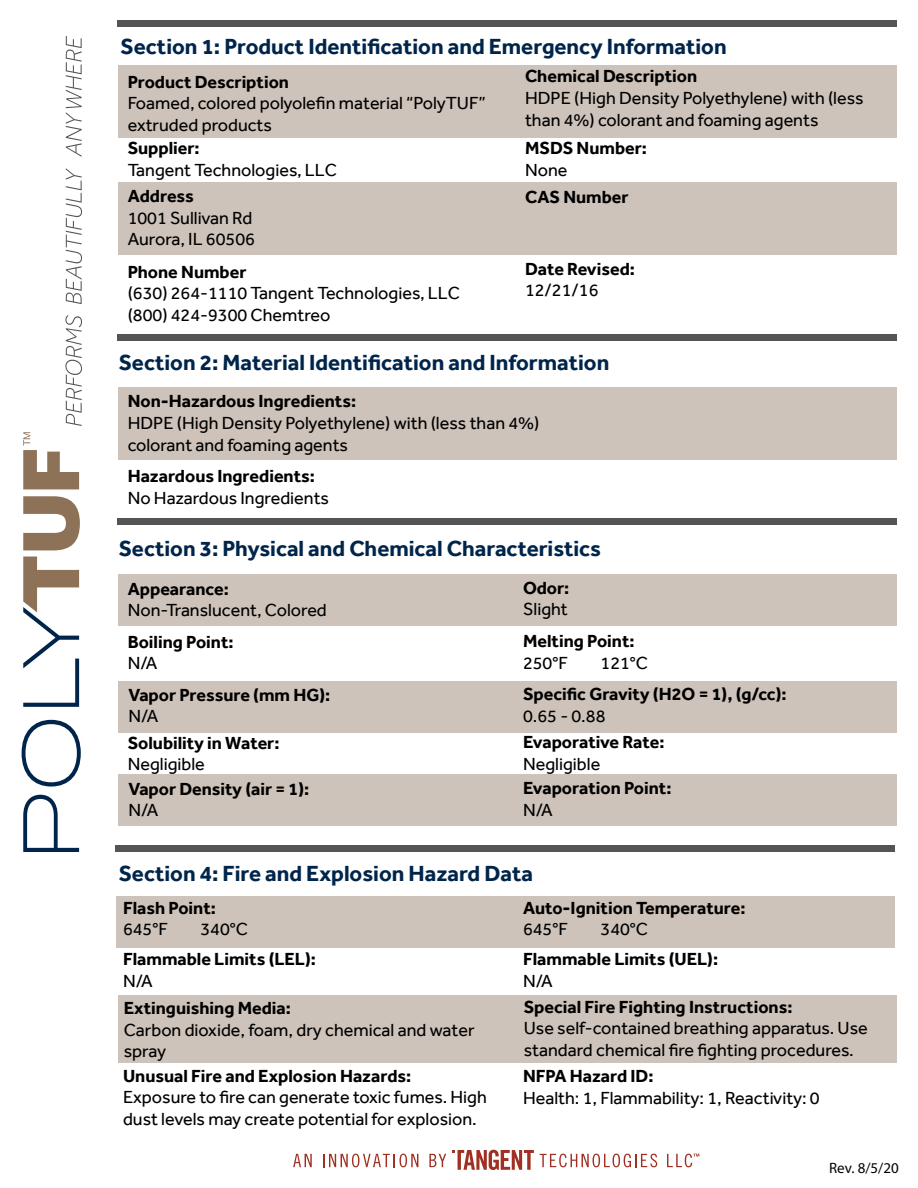
<style>
.page{position:relative;width:918px;height:1188px;background:#fff}
.page>*{position:absolute;margin:0;border:0;box-sizing:border-box;transform-origin:0 0}
.t1{font:700 22.5px "Effra";color:#00254a}
.t2{font:18px/21.6px "Effra";color:#000}
.t3{font:700 18px "Effra";color:#000}
.t4{font:15px "Myriad Pro";color:#000}
</style>
<div class="page">
<div style="left:118px;top:995px;width:778px;height:67px;background:#cec3ba"></div>
<svg style="left:23px;top:795px;width:56px;height:57px"></svg>
<svg style="left:22px;top:720px;width:59px;height:67px"></svg>
<svg style="left:23px;top:557px;width:56px;height:150px"></svg>
<svg style="left:23px;top:496px;width:57px;height:54px"></svg>
<svg style="left:23px;top:432px;width:56px;height:57px"></svg>
<svg style="left:65px;top:315px;width:17px;height:111px"></svg>
<svg style="left:66px;top:168px;width:16px;height:136px"></svg>
<svg style="left:66px;top:36px;width:16px;height:121px"></svg>
<svg style="left:540px;top:1154px;width:117px;height:13px"></svg>
<svg style="left:293px;top:1154px;width:19px;height:13px"></svg>
<svg style="left:323px;top:1154px;width:95px;height:13px"></svg>
<svg style="left:429px;top:1154px;width:17px;height:13px"></svg>
<svg style="left:452px;top:1150px;width:82px;height:20px"></svg>
<svg style="left:667px;top:1154px;width:32px;height:13px"></svg>
<div style="left:118px;top:65px;width:779px;height:73px;background:#cec3ba"></div>
<div style="left:118px;top:182px;width:779px;height:73px;background:#cec3ba"></div>
<div style="left:118px;top:388px;width:779px;height:72px;background:#cec3ba"></div>
<div style="left:118px;top:575px;width:779px;height:51px;background:#cec3ba"></div>
<div style="left:118px;top:681px;width:779px;height:52px;background:#cec3ba"></div>
<div style="left:118px;top:775px;width:779px;height:51px;background:#cec3ba"></div>
<div style="left:117px;top:896px;width:778px;height:52px;background:#cec3ba"></div>
<div style="left:117px;top:20px;width:780px;height:6px;background:#545454"></div>
<div style="left:117px;top:334px;width:780px;height:7px;background:#545454"></div>
<div style="left:117px;top:518px;width:780px;height:6px;background:#545454"></div>
<div style="left:116px;top:845px;width:779px;height:7px;background:#545454"></div>
<p class="t1" style="left:121px;top:33px;width:608px">Section 1: Product Identification and Emergency Information</p>
<p class="t3" style="left:128px;top:71px;width:163px">Product Description</p>
<p class="t2" style="left:128px;top:92px;width:360px">Foamed, colored polyolefin material “PolyTUF” extruded products</p>
<p class="t3" style="left:128px;top:137px;width:74px">Supplier:</p>
<p class="t2" style="left:128px;top:159px;width:211px">Tangent Technologies, LLC</p>
<p class="t3" style="left:128px;top:185px;width:68px">Address</p>
<p class="t2" style="left:128px;top:207px;width:129px">1001 Sullivan Rd<br>Aurora, IL 60506</p>
<p class="t3" style="left:128px;top:261px;width:120px">Phone Number</p>
<p class="t2" style="left:128px;top:282px;width:334px">(630) 264-1110 Tangent Technologies, LLC (800) 424-9300 Chemtreo</p>
<p class="t3" style="left:525px;top:65px;width:174px">Chemical Description</p>
<p class="t2" style="left:525px;top:87px;width:340px">HDPE (High Density Polyethylene) with (less than 4%) colorant and foaming agents</p>
<p class="t3" style="left:525px;top:137px;width:124px">MSDS Number:</p>
<p class="t2" style="left:525px;top:159px;width:44px">None</p>
<p class="t3" style="left:525px;top:186px;width:105px">CAS Number</p>
<p class="t3" style="left:525px;top:258px;width:112px">Date Revised:</p>
<p class="t2" style="left:525px;top:279px;width:75px">12/21/16</p>
<p class="t1" style="left:119px;top:348px;width:492px">Section 2: Material Identification and Information</p>
<p class="t3" style="left:128px;top:390px;width:230px">Non-Hazardous Ingredients:</p>
<p class="t2" style="left:128px;top:412px;width:413px">HDPE (High Density Polyethylene) with (less than 4%) colorant and foaming agents</p>
<p class="t3" style="left:128px;top:465px;width:189px">Hazardous Ingredients:</p>
<p class="t2" style="left:128px;top:487px;width:203px">No Hazardous Ingredients</p>
<p class="t1" style="left:119px;top:535px;width:484px">Section 3: Physical and Chemical Characteristics</p>
<p class="t3" style="left:128px;top:578px;width:103px">Appearance:</p>
<p class="t2" style="left:128px;top:599px;width:201px">Non-Translucent, Colored</p>
<p class="t3" style="left:128px;top:631px;width:108px">Boiling Point:</p>
<p class="t2" style="left:128px;top:652px;width:31px">N/A</p>
<p class="t3" style="left:128px;top:684px;width:203px">Vapor Pressure (mm HG):</p>
<p class="t2" style="left:128px;top:705px;width:31px">N/A</p>
<p class="t3" style="left:523px;top:577px;width:48px">Odor:</p>
<p class="t2" style="left:523px;top:598px;width:46px">Slight</p>
<p class="t3" style="left:523px;top:630px;width:113px">Melting Point:</p>
<p class="t2" style="left:523px;top:652px;width:46px">250°F</p>
<p class="t2" style="left:601px;top:652px;width:49px">121°C</p>
<p class="t3" style="left:523px;top:683px;width:265px">Specific Gravity (H2O = 1), (g/cc):</p>
<p class="t2" style="left:523px;top:705px;width:84px">0.65 - 0.88</p>
<p class="t3" style="left:128px;top:732px;width:153px">Solubility in Water:</p>
<p class="t2" style="left:128px;top:753px;width:79px">Negligible</p>
<p class="t3" style="left:523px;top:731px;width:143px">Evaporative Rate:</p>
<p class="t2" style="left:523px;top:753px;width:79px">Negligible</p>
<p class="t3" style="left:128px;top:778px;width:182px">Vapor Density (air = 1):</p>
<p class="t2" style="left:128px;top:799px;width:31px">N/A</p>
<p class="t3" style="left:523px;top:777px;width:150px">Evaporation Point:</p>
<p class="t2" style="left:523px;top:799px;width:31px">N/A</p>
<p class="t1" style="left:119px;top:859px;width:416px">Section 4: Fire and Explosion Hazard Data</p>
<p class="t3" style="left:123px;top:897px;width:95px">Flash Point:</p>
<p class="t2" style="left:123px;top:918px;width:46px">645°F</p>
<p class="t2" style="left:201px;top:918px;width:49px">340°C</p>
<p class="t3" style="left:123px;top:948px;width:194px">Flammable Limits (LEL):</p>
<p class="t2" style="left:123px;top:970px;width:31px">N/A</p>
<p class="t3" style="left:124px;top:997px;width:169px">Extinguishing Media:</p>
<p class="t2" style="left:124px;top:1019px;width:352px">Carbon dioxide, foam, dry chemical and water spray</p>
<p class="t3" style="left:123px;top:1065px;width:290px">Unusual Fire and Explosion Hazards:</p>
<p class="t2" style="left:123px;top:1086px;width:365px">Exposure to fire can generate toxic fumes. High dust levels may create potential for explosion.</p>
<p class="t3" style="left:523px;top:897px;width:224px">Auto-Ignition Temperature:</p>
<p class="t2" style="left:523px;top:918px;width:46px">645°F</p>
<p class="t2" style="left:601px;top:918px;width:49px">340°C</p>
<p class="t3" style="left:523px;top:948px;width:197px">Flammable Limits (UEL):</p>
<p class="t2" style="left:523px;top:970px;width:31px">N/A</p>
<p class="t3" style="left:524px;top:996px;width:270px">Special Fire Fighting Instructions:</p>
<p class="t2" style="left:524px;top:1017px;width:346px">Use self-contained breathing apparatus. Use standard chemical fire fighting procedures.</p>
<p class="t3" style="left:523px;top:1065px;width:132px">NFPA Hazard ID:</p>
<p class="t2" style="left:523px;top:1086px;width:298px">Health: 1, Flammability: 1, Reactivity: 0</p>
<p class="t4" style="left:829px;top:1159px;width:71px">Rev. 8/5/20</p>
</div>
